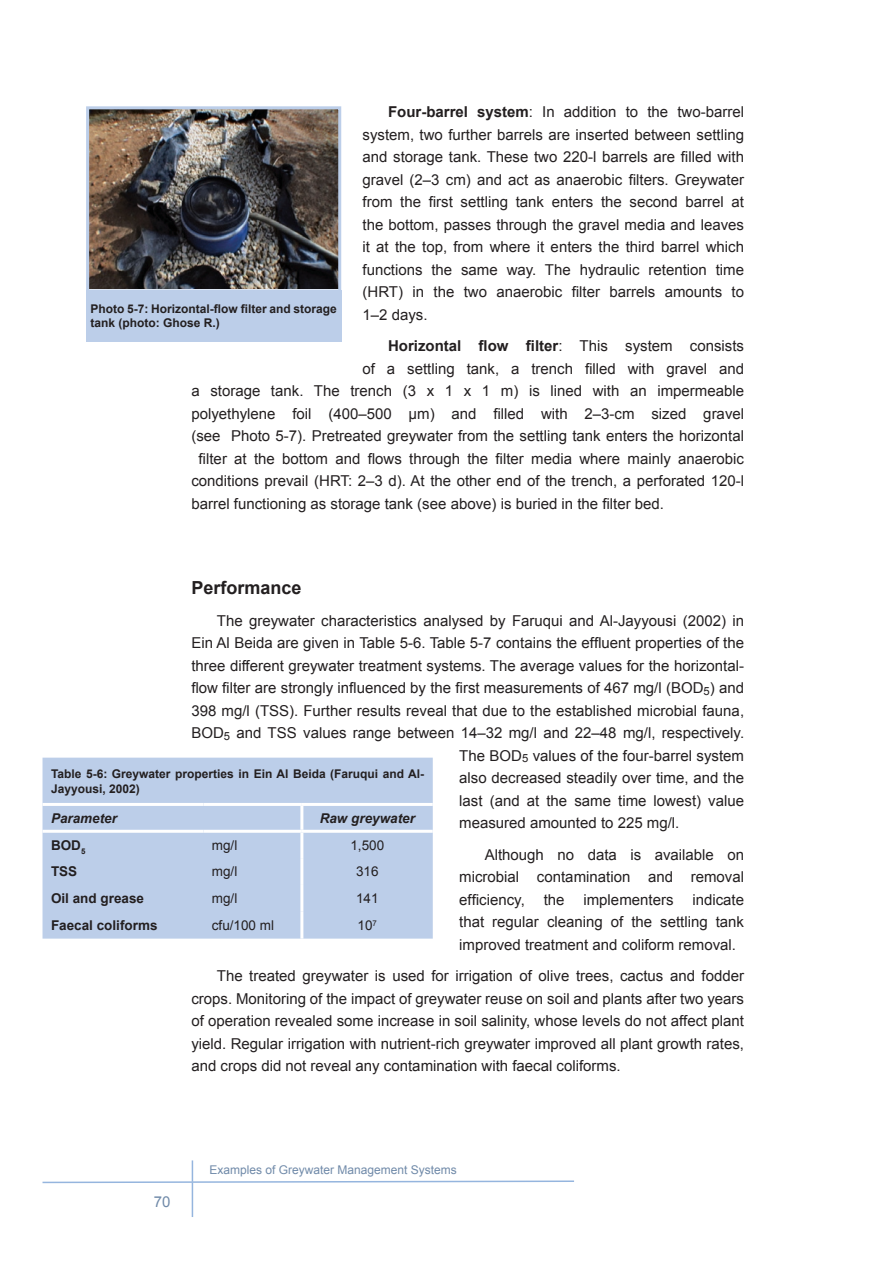
<style>
.page{position:relative;width:893px;height:1263px;background:#fff}
.page>*{position:absolute;margin:0;border:0;box-sizing:border-box;transform-origin:0 0}
.t1{font:700 18px "Arial";color:#231f20}
.t2{font:15px/22.5px "Arial";color:#231f20;text-align:justify}
.t3{font:700 15px "Arial";color:#231f20}
.t4{font:15px "Arial";color:#708aa9}
.t5{font:13.5px "Arial";color:#231f20}
.t6{font:700 13.5px "Arial";color:#231f20}
.t7{font:italic 700 13.5px "Arial";color:#231f20}
.t8{font:700 12px/14.4px "Arial";color:#231f20}
.t9{font:12px "Arial";color:#708aa9}
.s1{font-weight:700}
.s2{font-weight:400}
</style>
<div class="page">
<svg style="left:42px;top:1160px;width:532px;height:24px"></svg>
<hr style="left:192px;top:1182px;width:1px;height:35px;background:#95b5de">
<img style="left:90px;top:110px;width:247px;height:178px">
<div style="left:86px;top:106px;width:255px;height:186px;border:3px solid #bccee9"></div>
<div style="left:86px;top:290px;width:255px;height:51px;background:#bccee9"></div>
<div style="left:43px;top:758px;width:390px;height:181px;background:#bccee9"></div>
<hr style="left:302px;top:830px;width:131px;height:3px;background:#fff">
<hr style="left:300px;top:806px;width:3px;height:24px;background:#fff">
<hr style="left:43px;top:830px;width:160px;height:3px;background:#fff">
<hr style="left:203px;top:830px;width:99px;height:3px;background:#fff">
<hr style="left:300px;top:833px;width:3px;height:25px;background:#fff">
<hr style="left:300px;top:858px;width:3px;height:27px;background:#fff">
<hr style="left:300px;top:885px;width:3px;height:27px;background:#fff">
<hr style="left:300px;top:912px;width:3px;height:27px;background:#fff">
<hr style="left:43px;top:803px;width:160px;height:3px;background:#fff">
<hr style="left:203px;top:803px;width:99px;height:3px;background:#fff">
<hr style="left:302px;top:803px;width:131px;height:3px;background:#fff">
<p class="t2" style="left:362px;top:101px;width:383px;text-indent:26px"><span class="s1">Four-barrel system</span>: I n addition to the two-barrel system, two further barrels are inserted between settling and storage tank. These two 220-l barrels are filled with gravel (2–3 cm) and act as anaerobic filters. Greywater from the first settling tank enters the second barrel at the bottom, passes through the gravel media and leaves it at the top, from where it enters the third barrel which functions the same way. The hydraulic retention time (HRT) in the two anaerobic filter barrels amounts to 1–2 days.</p>
<p class="t3" style="left:388px;top:336px;width:358px">Horizontal flow filter<span class="s2">: This system consists</span></p>
<p class="t2" style="left:362px;top:357px;width:383px">of a settling tank, a trench filled with gravel and</p>
<p class="t2" style="left:191px;top:380px;width:554px">a storage tank. The trench (3 x 1 x 1 m) is lined with an impermeable</p>
<p class="t2" style="left:191px;top:402px;width:554px">polyethylene foil (400–500 μm) and filled with 2–3-cm sized gravel</p>
<p class="t2" style="left:191px;top:425px;width:554px">(see Photo 5-7). Pretreated greywater from the settling tank enters the horizontal</p>
<p class="t2" style="left:199px;top:447px;width:547px">filter at the bottom and flows through the filter media where mainly anaerobic</p>
<p class="t2" style="left:191px;top:470px;width:554px">conditions prevail (HRT: 2–3 d). At the other end of the trench, a perforated 120-l</p>
<p class="t2" style="left:191px;top:492px;width:474px">barrel functioning as storage tank (see above) is buried in the filter bed.</p>
<p class="t8" style="left:90px;top:302px;width:248px">Photo 5-7: Horizontal-flow filter and storage tank (photo: Ghose R.)</p>
<p class="t1" style="left:191px;top:576px;width:112px">Performance</p>
<p class="t2" style="left:217px;top:609px;width:529px">The greywater characteristics analysed by Faruqui and Al-Jayyousi (2002) in</p>
<p class="t2" style="left:191px;top:632px;width:554px">Ein Al Beida are given in Table 5-6. Table 5-7 contains the effluent properties of the</p>
<p class="t2" style="left:191px;top:654px;width:554px">three different greywater treatment systems. The average values for the horizontal-</p>
<p class="t2" style="left:191px;top:677px;width:554px">flow filter are strongly influenced by the first measurements of 467 mg/l (BOD<sub>5</sub>) and</p>
<p class="t2" style="left:191px;top:699px;width:554px">398 mg/l (TSS). Further results reveal that due to the established microbial fauna,</p>
<p class="t2" style="left:191px;top:722px;width:554px">BOD<sub>5</sub> and TSS values range between 14–32 mg/l and 22–48 mg/l, respectively.</p>
<p class="t2" style="left:459px;top:744px;width:286px">The BOD<sub>5</sub> values of the four-barrel system</p>
<p class="t2" style="left:459px;top:767px;width:286px">also decreased steadily over time, and the</p>
<p class="t2" style="left:459px;top:789px;width:286px">last (and at the same time lowest) value</p>
<p class="t2" style="left:459px;top:812px;width:222px">measured amounted to 225 mg/l.</p>
<p class="t2" style="left:459px;top:843px;width:286px;text-indent:26px">Although no data is available on microbial contamination and removal efficiency,</p>
<p class="t8" style="left:51px;top:767px;width:375px">Table 5-6: Greywater properties in Ein Al Beida (Faruqui and Al-<br>Jayyousi, 2002)</p>
<p class="t7" style="left:51px;top:809px;width:68px">Parameter</p>
<p class="t7" style="left:320px;top:809px;width:97px">Raw greywater</p>
<p class="t6" style="left:51px;top:836px;width:36px">BOD<sub>5</sub></p>
<p class="t5" style="left:212px;top:836px;width:27px">mg/l</p>
<p class="t5" style="left:350px;top:836px;width:35px">1,500</p>
<p class="t6" style="left:51px;top:863px;width:28px">TSS</p>
<p class="t5" style="left:212px;top:863px;width:27px">mg/l</p>
<p class="t5" style="left:356px;top:863px;width:24px">316</p>
<p class="t6" style="left:51px;top:890px;width:95px">Oil and grease</p>
<p class="t5" style="left:212px;top:890px;width:27px">mg/l</p>
<p class="t5" style="left:356px;top:890px;width:24px">141</p>
<p class="t6" style="left:51px;top:916px;width:108px">Faecal coliforms</p>
<p class="t5" style="left:212px;top:916px;width:64px">cfu/100 ml</p>
<p class="t5" style="left:358px;top:916px;width:21px">10<sup>7</sup></p>
<p class="t2" style="left:459px;top:888px;width:286px;text-indent:233px">indicate that regular cleaning of the settling tank improved treatment and coliform removal.</p>
<p class="t2" style="left:191px;top:965px;width:554px;text-indent:26px">The treated greywater is used for irrigation of olive trees, cactus and fodder crops. Monitoring of the impact of greywater reuse on soil and plants after two years of operation revealed some increase in soil salinity, whose levels do not affect plant yield. Regular irrigation with nutrient-rich greywater improved all plant growth rates, and crops did not reveal any contamination with faecal coliforms.</p>
<p class="t2" style="left:544px;top:888px;width:22px">the</p>
<p class="t2" style="left:583px;top:888px;width:92px">implementers</p>
<p class="t4" style="left:154px;top:1192px;width:18px">70</p>
<p class="t9" style="left:209px;top:1162px;width:249px">Examples of Greywater Management Systems</p>
</div>
